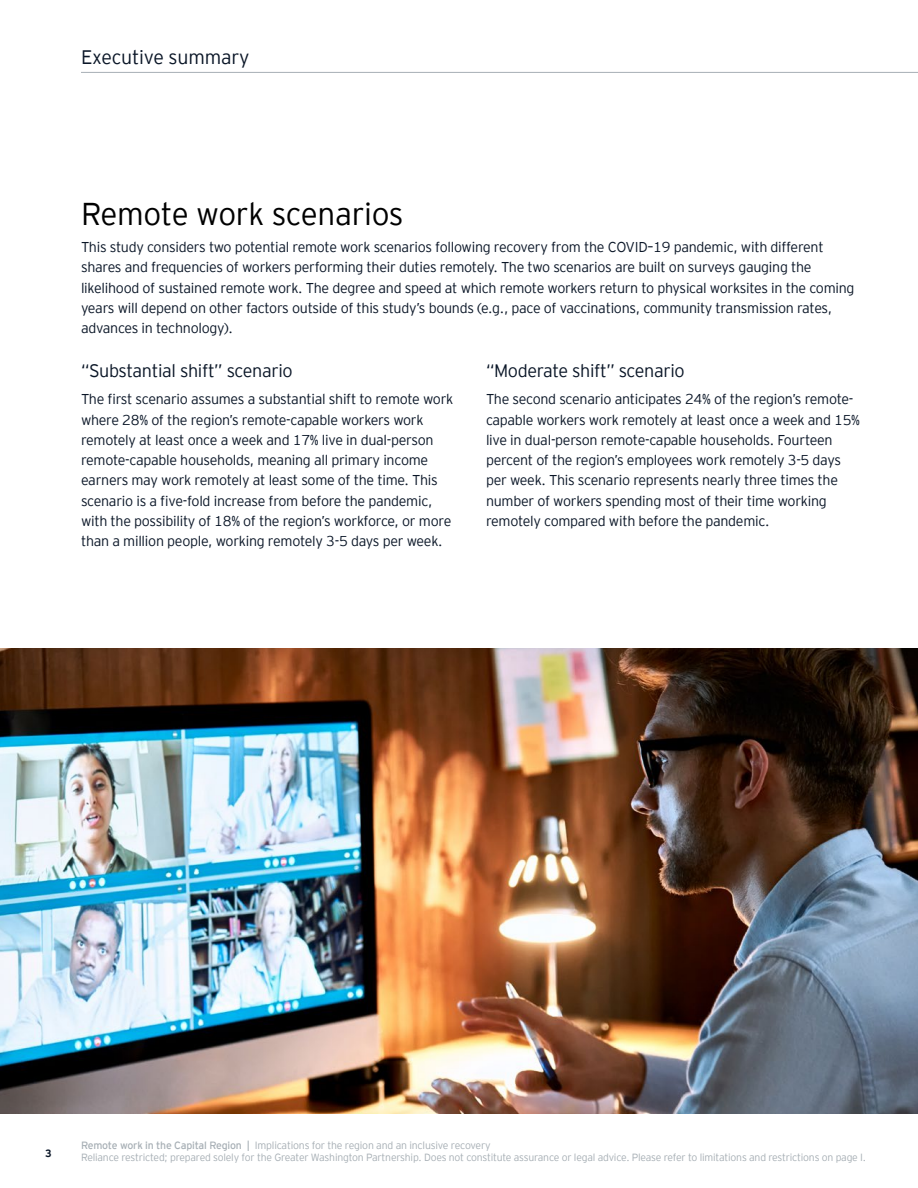
<style>
.page{position:relative;width:918px;height:1188px;background:#fff}
.page>*{position:absolute;margin:0;border:0;box-sizing:border-box;transform-origin:0 0}
.t1{font:300 31.5px "EY Interstate";letter-spacing:-.01em;color:#000}
.t2{font:300 19.5px "EY Interstate";letter-spacing:-.01em;color:#0a1627}
.t3{font:300 18px "EY Interstate";letter-spacing:-.02em;color:#0a1627}
.t4{font:300 14.25px/20.2px "EY Interstate";letter-spacing:-.02em;color:#0a1627}
.t5{font:300 10.5px "EY Interstate";letter-spacing:-.02em;color:#a7afb5}
.t6{font:700 10.5px "EY Interstate";color:#0a1627}
.t7{font:300 10.35px "EY Interstate";letter-spacing:-.02em;color:#a7afb5}
.s1{font-weight:400}
</style>
<div class="page">
<hr style="left:81px;top:72px;width:837px;height:1px;background:#a7afb5">
<img style="left:0;top:648px;width:918px;height:465px">
<h2 class="t2" style="left:81px;top:44px;width:170px">Executive summary</h2>
<h1 class="t1" style="left:81px;top:192px;width:324px">Remote work scenarios</h1>
<p class="t4" style="left:81px;top:236px;width:775px">This study considers two potential remote work scenarios following recovery from the COVID–19 pandemic, with different shares and frequencies of workers performing their duties remotely. The two scenarios are built on surveys gauging the likelihood of sustained remote work. The degree and speed at which remote workers return to physical worksites in the coming years will depend on other factors outside of this study’s bounds (e.g., pace of vaccinations, community transmission rates, advances in technology).</p>
<p class="t3" style="left:81px;top:358px;width:213px">“Substantial shift” scenario</p>
<p class="t4" style="left:81px;top:388px;width:374px">The first scenario assumes a substantial shift to remote work where 28% of the region’s remote-capable workers work remotely at least once a week and 17% live in dual-person remote-capable households, meaning all primary income earners may work remotely at least some of the time. This scenario is a five-fold increase from before the pandemic, with the possibility of 18% of the region’s workforce, or more than a million people, working remotely 3-5 days per week.</p>
<p class="t3" style="left:486px;top:358px;width:200px">“Moderate shift” scenario</p>
<p class="t4" style="left:486px;top:388px;width:376px">The second scenario anticipates 24% of the region’s remote&shy;capable workers work remotely at least once a week and 15% live in dual-person remote-capable households. Fourteen percent of the region’s employees work remotely 3-5 days per week. This scenario represents nearly three times the number of workers spending most of their time working remotely compared with before the pandemic.</p>
<p class="t6" style="left:45px;top:1146px;width:8px">3</p>
<p class="t5" style="left:81px;top:1137px;width:411px"><span class="s1">Remote work in the Capital Region |</span> Implications for the region and an inclusive recovery</p>
<p class="t7" style="left:81px;top:1150px;width:787px">Reliance restricted; prepared solely for the Greater Washington Partnership. Does not constitute assurance or legal advice. Please refer to limitations and restrictions on page I.</p>
</div>
